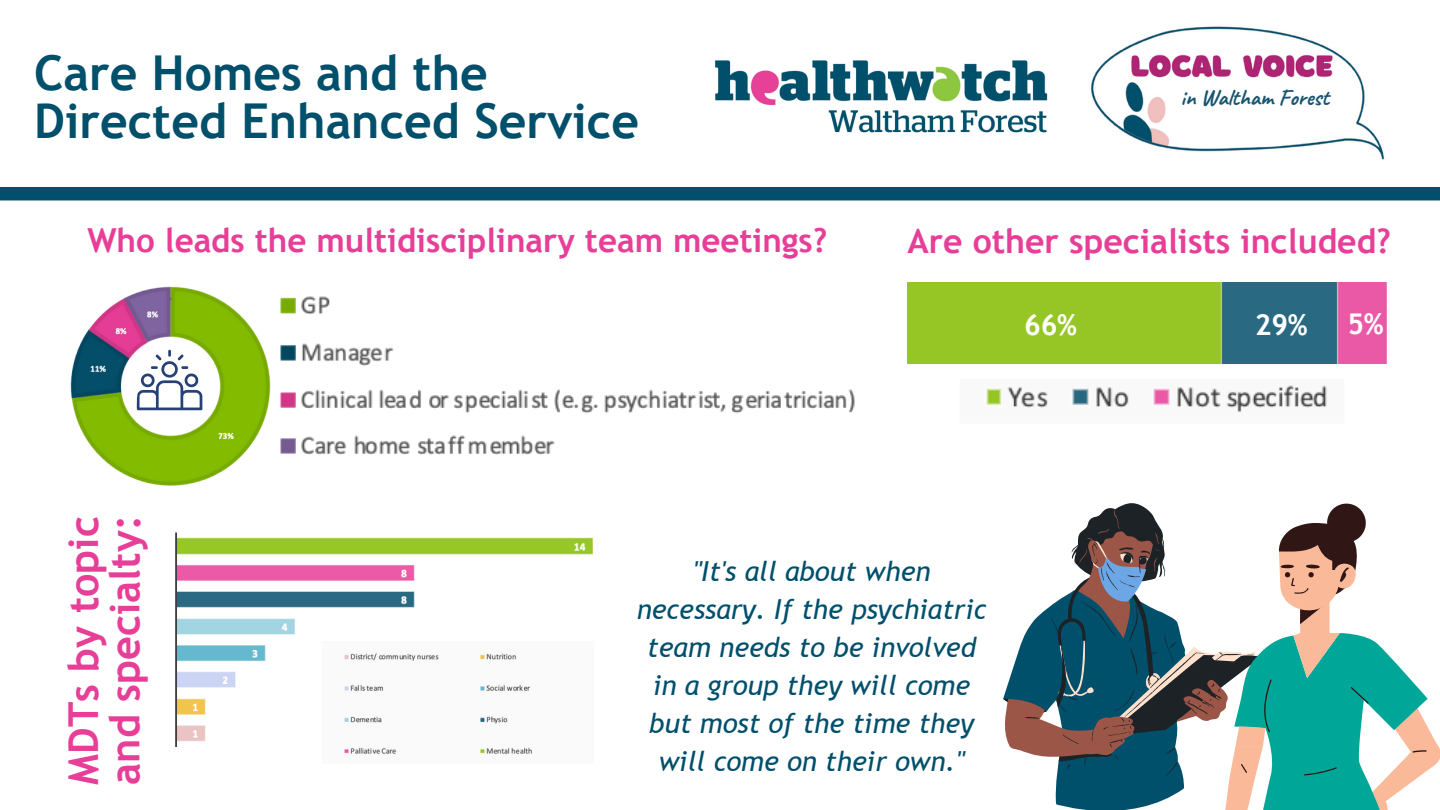
<style>
.page{position:relative;width:1440px;height:810px;background:#fff}
.page>*{position:absolute;margin:0;border:0;box-sizing:border-box;transform-origin:0 0}
.t1{font:700 48.1px/47.8px "Trebuchet MS";color:#004f6b}
.t2{font:700 41.3px/41.2px "Trebuchet MS";color:#e73e97}
.t3{font:700 33.7px "Trebuchet MS";color:#e73e97}
.t4{font:700 33.1px "Trebuchet MS";color:#e73e97}
.t5{font:700 28.5px "Trebuchet MS";color:#fff}
.t6{font:italic 27.6px/38.1px "Trebuchet MS";color:#004f6b;text-align:center}
.t7{font:700 22.8px "Caveat";color:#17546f}
</style>
<div class="page">
<img style="left:715px;top:60px;width:333px;height:73px">
<div style="left:0;top:187px;width:1440px;height:13px;background:#004f6b"></div>
<img style="left:353px;top:282px;width:586px;height:173px">
<img style="left:907px;top:283px;width:480px;height:81px">
<img style="left:927px;top:379px;width:400px;height:49px">
<svg style="left:1003px;top:503px;width:437px;height:307px"></svg>
<img style="left:70px;top:286px;width:283px;height:200px">
<img style="left:175px;top:532px;width:418px;height:215px">
<img style="left:307px;top:635px;width:286px;height:119px">
<img style="left:1091px;top:26px;width:294px;height:134px">
<div style="left:1176px;top:85px;width:171px;height:48px;background:#fff;border-radius:24px"></div>
<p class="t1" style="left:34px;top:49px;width:606px">Care Homes and the<br>Directed Enhanced Service</p>
<p class="t4" style="left:87px;top:221px;width:741px">Who leads the multidisciplinary team meetings?</p>
<p class="t7" style="left:1181px;top:83px;width:150px">in Waltham Forest</p>
<p class="t3" style="left:907px;top:221px;width:485px">Are other specialists included?</p>
<p class="t5" style="left:1024px;top:308px;width:54px">66%</p>
<p class="t5" style="left:1255px;top:308px;width:54px">29%</p>
<p class="t5" style="left:1347px;top:307px;width:38px">5%</p>
<p class="t2" style="left:63px;top:785px;width:271px;rotate:-90deg">MDTs by topic and specialty:</p>
<p class="t6" style="left:637px;top:552px;width:351px">"It's all about when necessary. If the psychiatric team needs to be involved in a group they will come but most of the time they will come on their own."</p>
</div>
